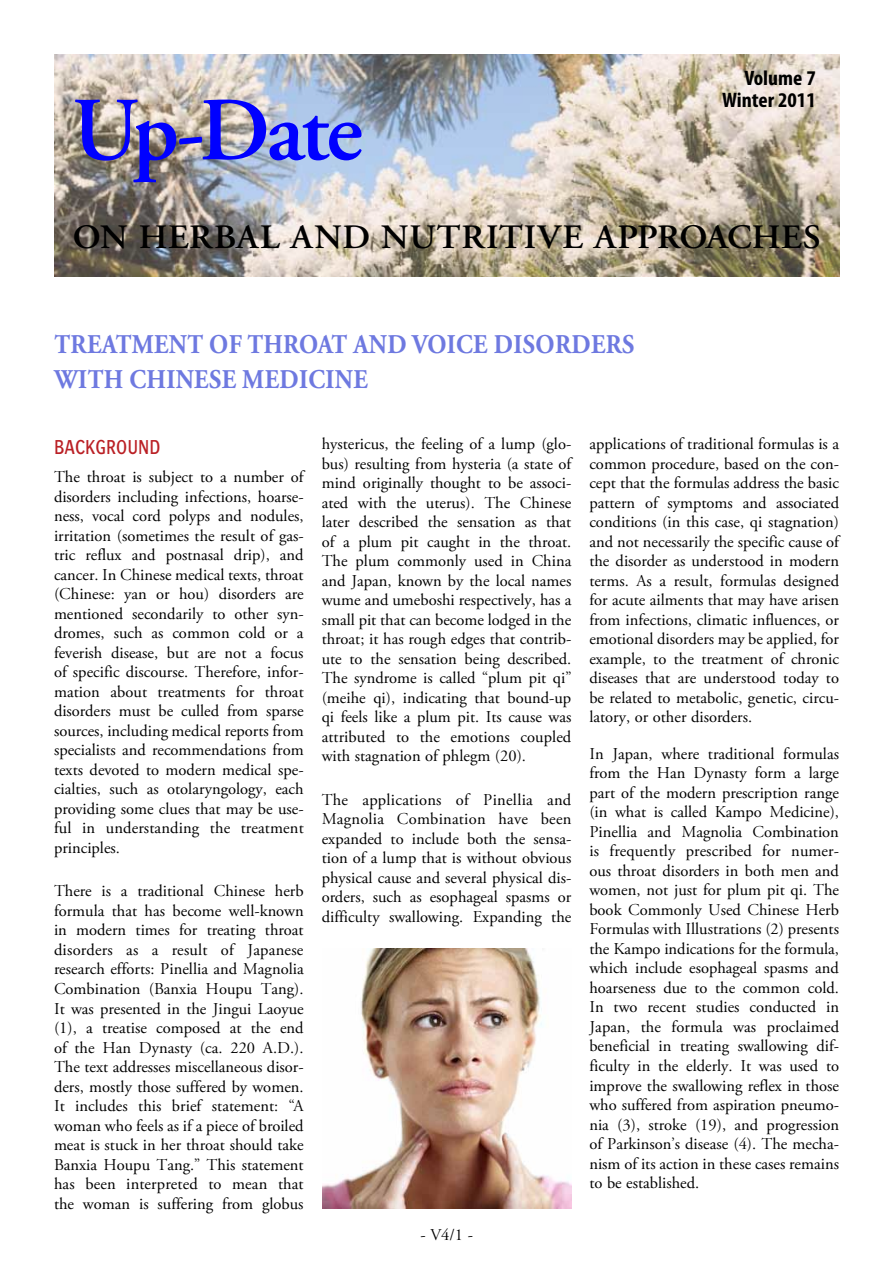
<style>
.page{position:relative;width:893px;height:1263px;background:#fff}
.page>*{position:absolute;margin:0;border:0;box-sizing:border-box;transform-origin:0 0}
.t1{font:600 89.85px "Adobe Garamond Pro";letter-spacing:-.04em;color:#00f}
.t2{font:600 34.2px "Adobe Garamond Pro";letter-spacing:.02em;color:#000;scale:1.04 1}
.t3{font:700 27px/34.5px "Adobe Garamond Pro";letter-spacing:.015em;color:#6e79e0;scale:.9 1}
.t4{font:700 condensed 21px/22.5px "Myriad Pro";color:#000;text-align:right;scale:1.05 1}
.t5{font:500 21px "Bosis";color:#ba2025;scale:.85 1}
.t6{font:16.5px/19.5px "Adobe Garamond Pro";color:#000;text-align:justify}
</style>
<div class="page">
<img style="left:54px;top:54px;width:785px;height:222px">
<img style="left:323px;top:949px;width:248px;height:260px">
<h1 class="t1" style="left:72px;top:79px;width:293px">Up-Date</h1>
<p class="t4" style="left:722px;top:66px;width:91px">Volume 7<br>Winter 2011</p>
<h2 class="t2" style="left:73px;top:218px;width:721px">ON HERBAL AND NUTRITIVE APPROACHES</h2>
<h3 class="t3" style="left:55px;top:328px;width:646px">TREATMENT OF THROAT AND VOICE DISORDERS<br>WITH CHINESE MEDICINE</h3>
<p class="t5" style="left:54px;top:436px;width:127px">BACKGROUND</p>
<p class="t6" style="left:54px;top:468px;width:251px">The throat is subject to a number of disorders including infections, hoarse&shy;ness, vocal cord polyps and nodules, irritation (sometimes the result of gas&shy;tric reflux and postnasal drip), and cancer. In Chinese medical texts, throat (Chinese: yan or hou) disorders are mentioned secondarily to other syn&shy;dromes, such as common cold or a feverish disease, but are not a focus of specific discourse. Therefore, infor&shy;mation about treatments for throat disorders must be culled from sparse sources, including medical reports from specialists and recommendations from texts devoted to modern medical spe&shy;cialties, such as otolaryngology, each providing some clues that may be use&shy;ful in understanding the treatment principles.</p>
<p class="t6" style="left:54px;top:882px;width:251px">There is a traditional Chinese herb formula that has become well-known in modern times for treating throat disorders as a result of Japanese research efforts: Pinellia and Magnolia Combination (Banxia Houpu Tang).<br>It was presented in the Jingui Laoyue (1), a treatise composed at the end of the Han Dynasty (ca. 220 A.D.).<br>The text addresses miscellaneous disor&shy;ders, mostly those suffered by women.<br>It includes this brief statement: “A woman who feels as if a piece of broiled meat is stuck in her throat should take Banxia Houpu Tang.” This statement has been interpreted to mean that the woman is suffering from globus</p>
<p class="t6" style="left:322px;top:435px;width:251px">hystericus, the feeling of a lump (glo&shy;bus) resulting from hysteria (a state of mind originally thought to be associ&shy;ated with the uterus). The Chinese later described the sensation as that of a plum pit caught in the throat.<br>The plum commonly used in China and Japan, known by the local names wume and umeboshi respectively, has a small pit that can become lodged in the throat; it has rough edges that contrib&shy;ute to the sensation being described.<br>The syndrome is called “plum pit qi” (meihe qi), indicating that bound-up qi feels like a plum pit. Its cause was attributed to the emotions coupled with stagnation of phlegm (20).</p>
<p class="t6" style="left:322px;top:790px;width:251px">The applications of Pinellia and Magnolia Combination have been expanded to include both the sensa&shy;tion of a lump that is without obvious physical cause and several physical dis&shy;orders, such as esophageal spasms or difficulty swallowing. Expanding the</p>
<p class="t6" style="left:589px;top:435px;width:251px">applications of traditional formulas is a common procedure, based on the con&shy;cept that the formulas address the basic pattern of symptoms and associated conditions (in this case, qi stagnation) and not necessarily the specific cause of the disorder as understood in modern terms. As a result, formulas designed for acute ailments that may have arisen from infections, climatic influences, or emotional disorders may be applied, for example, to the treatment of chronic diseases that are understood today to be related to metabolic, genetic, circu&shy;latory, or other disorders.</p>
<p class="t6" style="left:589px;top:744px;width:251px">In Japan, where traditional formulas from the Han Dynasty form a large part of the modern prescription range (in what is called Kampo Medicine), Pinellia and Magnolia Combination is frequently prescribed for numer&shy;ous throat disorders in both men and women, not just for plum pit qi. The book Commonly Used Chinese Herb Formulas with Illustrations (2) presents the Kampo indications for the formula, which include esophageal spasms and hoarseness due to the common cold.<br>In two recent studies conducted in Japan, the formula was proclaimed beneficial in treating swallowing dif&shy;ficulty in the elderly. It was used to improve the swallowing reflex in those who suffered from aspiration pneumo&shy;nia (3), stroke (19), and progression of Parkinson’s disease (4). The mecha&shy;nism of its action in these cases remains to be established.</p>
<p class="t6" style="left:420px;top:1225px;width:54px">- V4/1 -</p>
</div>
